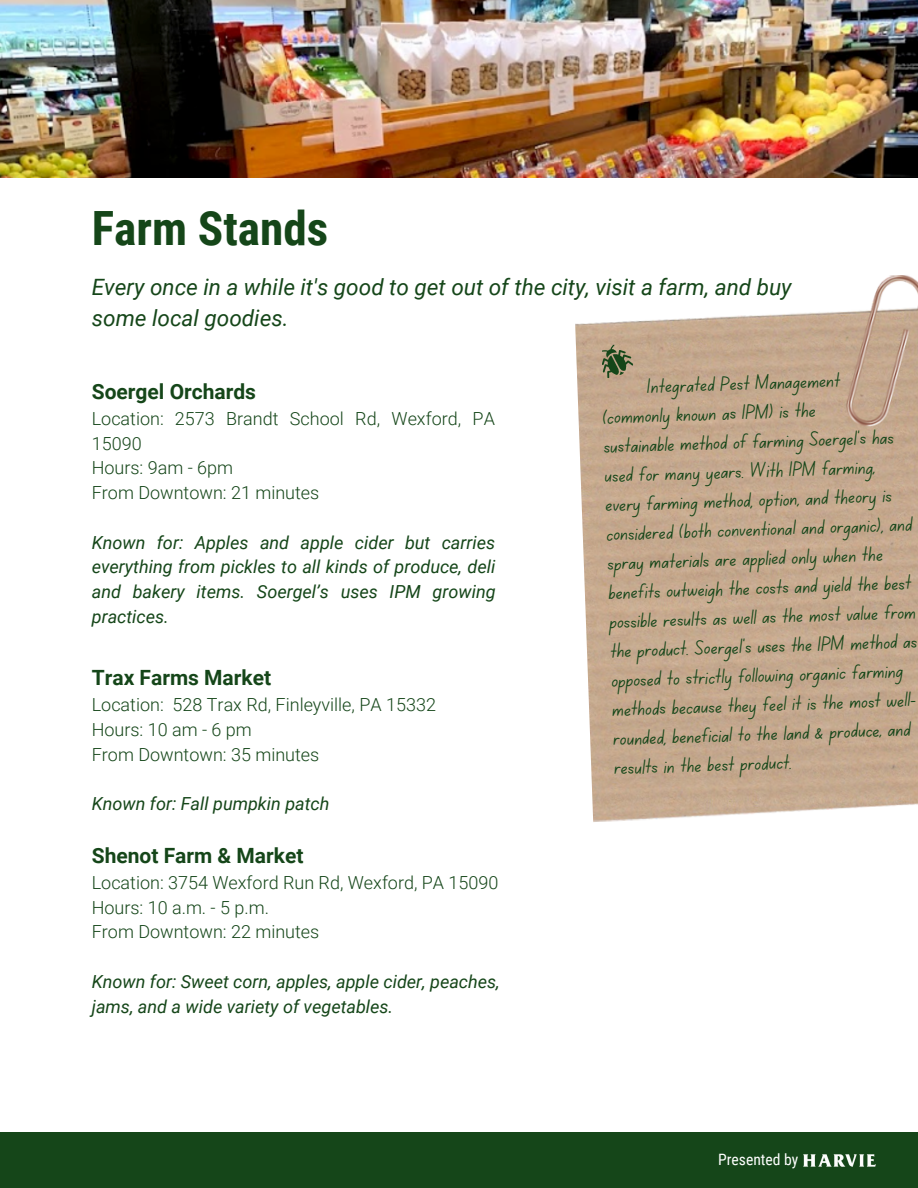
<style>
.page{position:relative;width:918px;height:1188px;background:#fff}
.page>*{position:absolute;margin:0;border:0;box-sizing:border-box;transform-origin:0 0}
.t1{font:700 47.25px "Roboto Condensed";color:#154619}
.t2{font:italic 22.5px/31.5px "Roboto";color:#154619}
.t3{font:21px/29.2px "Canva School Font";color:#154619}
.t4{font:700 21px "Roboto";color:#154619}
.t5{font:italic 18px/24.8px "Roboto";color:#154619}
.t6{font:300 18px/24.8px "Roboto";color:#154619}
.t7{font:15.6px "Roboto Condensed";color:#fff}
</style>
<div class="page">
<img style="left:575px;top:275px;width:343px;height:547px">
<svg style="left:601px;top:344px;width:33px;height:34px"></svg>
<div style="left:0;top:1133px;width:918px;height:55px;background:#154619"></div>
<img style="left:803px;top:1154px;width:73px;height:13px">
<img style="left:0;top:0;width:918px;height:178px">
<p class="t1" style="left:92px;top:201px;width:238px">Farm Stands</p>
<p class="t2" style="left:92px;top:271px;width:701px">Every once in a while it's good to get out of the city, visit a farm, and buy some local goodies.</p>
<p class="t4" style="left:92px;top:380px;width:166px">Soergel Orchards</p>
<p class="t6" style="left:92px;top:406px;width:405px">Location: 2573 Brandt School Rd, Wexford, PA<br>15090</p>
<p class="t6" style="left:92px;top:456px;width:143px">Hours: 9am - 6pm</p>
<p class="t6" style="left:92px;top:481px;width:229px">From Downtown: 21 minutes</p>
<p class="t5" style="left:92px;top:530px;width:405px;text-align:justify">Known for: Apples and apple cider but carries everything from pickles to all kinds of produce, deli and bakery items. Soergel’s uses IPM growing practices.</p>
<p class="t4" style="left:92px;top:666px;width:181px">Trax Farms Market</p>
<p class="t6" style="left:92px;top:693px;width:346px">Location: 528 Trax Rd, Finleyville, PA 15332</p>
<p class="t6" style="left:92px;top:717px;width:162px">Hours: 10 am - 6 pm</p>
<p class="t6" style="left:92px;top:742px;width:229px">From Downtown: 35 minutes</p>
<p class="t5" style="left:92px;top:792px;width:239px">Known for: Fall pumpkin patch</p>
<p class="t4" style="left:92px;top:843px;width:213px">Shenot Farm &amp; Market</p>
<p class="t6" style="left:92px;top:870px;width:408px">Location: 3754 Wexford Run Rd, Wexford, PA 15090</p>
<p class="t6" style="left:92px;top:895px;width:179px">Hours: 10 a.m. - 5 p.m.</p>
<p class="t6" style="left:92px;top:920px;width:229px">From Downtown: 22 minutes</p>
<p class="t5" style="left:92px;top:969px;width:410px">Known for: Sweet corn, apples, apple cider, peaches, jams, and a wide variety of vegetables.</p>
<p class="t3" style="left:601px;top:376px;width:240px;text-indent:46px;rotate:-2deg">Integrated Pest Management (commonly known as IPM) is the</p>
<p class="t3" style="left:602px;top:434px;width:311px;rotate:-2deg">sustainable method of farming Soergel’s has used for many years. With IPM farming, every farming method, option, and theory is considered (both conventional and organic), and spray materials are applied only when the benefits outweigh the costs and yield the best possible results as well as the most value from the product. Soergel’s uses the IPM method as opposed to strictly following organic farming methods because they feel it is the most well&shy;rounded, beneficial to the land &amp; produce, and results in the best product.</p>
<p class="t7" style="left:718px;top:1151px;width:82px">Presented by</p>
</div>
